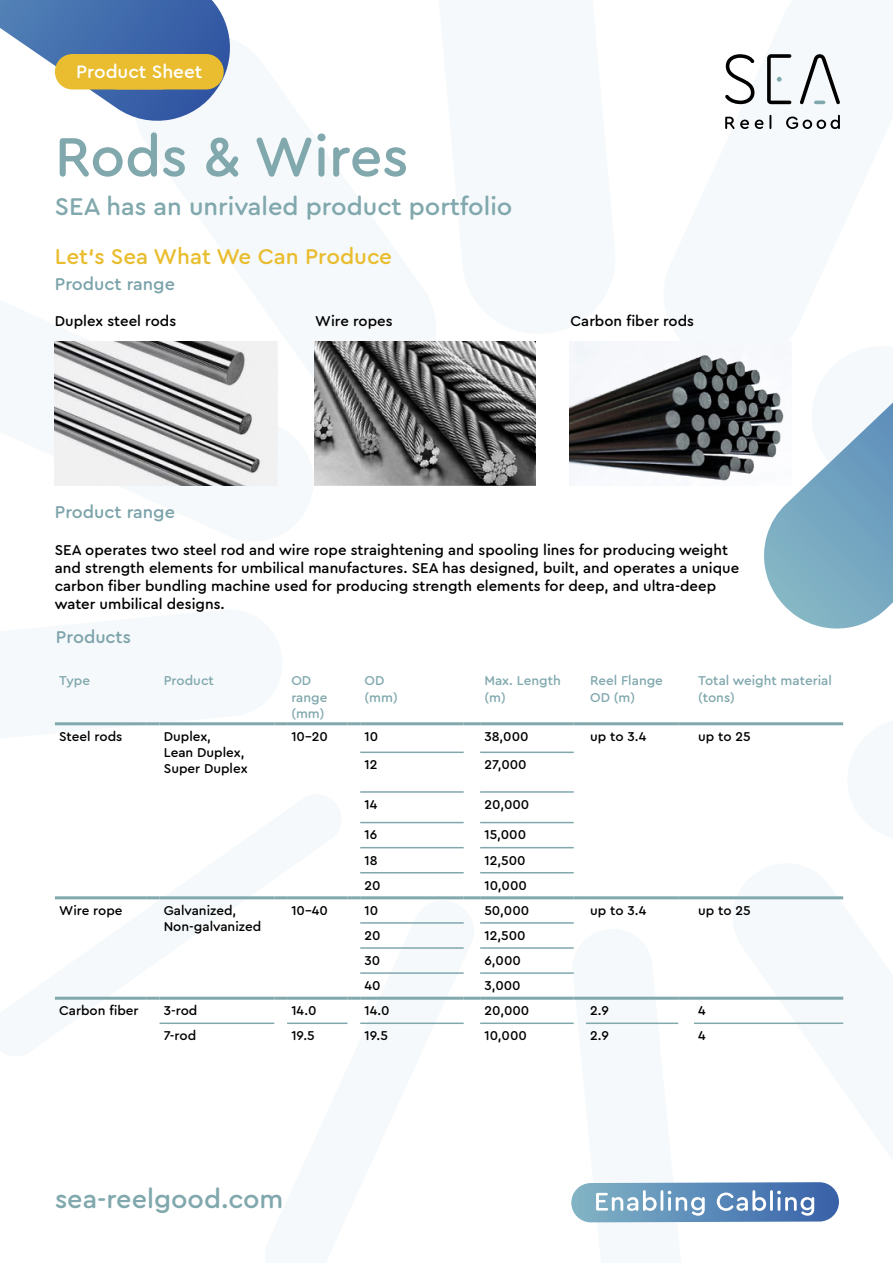
<style>
.page{position:relative;width:893px;height:1263px;background:#fff}
.page>*{position:absolute;margin:0;border:0;box-sizing:border-box;transform-origin:0 0}
.t1{font:500 57.3px "Cera Round Pro";color:#80a8ad}
.t2{font:500 27px "Cera Round Pro";color:#80a8ad}
.t3{font:500 25.5px "Cera Round Pro";color:#80a8ad}
.t4{font:500 22.5px "Cera Round Pro";color:#e9bd2f}
.t5{font:500 18.9px "Cera Round Pro";color:#fff}
.t6{font:500 18px "Cera Round Pro";color:#7ba3aa}
.t7{font:500 15px/18px "Cera Round Pro";color:#000}
.t8{font:500 13.5px/16.2px "Cera Round Pro";color:#000}
.t9{font:500 13.5px/16.2px "Cera Round Pro";color:#80a8ad}
</style>
<div class="page">
<svg style="left:342px;top:899px;width:133px;height:126px"></svg>
<svg style="left:54px;top:899px;width:288px;height:125px"></svg>
<svg style="left:764px;top:402px;width:129px;height:227px"></svg>
<svg style="left:725px;top:54px;width:29px;height:50px"></svg>
<svg style="left:767px;top:54px;width:24px;height:50px"></svg>
<svg style="left:800px;top:54px;width:40px;height:50px"></svg>
<svg style="left:725px;top:117px;width:24px;height:12px"></svg>
<svg style="left:755px;top:120px;width:8px;height:9px"></svg>
<svg style="left:769px;top:115px;width:2px;height:14px"></svg>
<svg style="left:786px;top:115px;width:54px;height:14px"></svg>
<svg style="left:0;top:0;width:230px;height:121px"></svg>
<img style="left:55px;top:341px;width:222px;height:145px">
<img style="left:569px;top:341px;width:223px;height:145px">
<img style="left:314px;top:341px;width:222px;height:145px">
<hr style="left:360px;top:751px;width:104px;height:2px;background:#80a8ad">
<hr style="left:480px;top:751px;width:94px;height:2px;background:#80a8ad">
<hr style="left:360px;top:791px;width:104px;height:2px;background:#80a8ad">
<hr style="left:480px;top:791px;width:94px;height:2px;background:#80a8ad">
<hr style="left:360px;top:822px;width:104px;height:1px;background:#80a8ad">
<hr style="left:480px;top:822px;width:94px;height:1px;background:#80a8ad">
<hr style="left:360px;top:847px;width:104px;height:1px;background:#80a8ad">
<hr style="left:480px;top:847px;width:94px;height:1px;background:#80a8ad">
<hr style="left:360px;top:872px;width:104px;height:1px;background:#80a8ad">
<hr style="left:480px;top:872px;width:94px;height:1px;background:#80a8ad">
<hr style="left:360px;top:922px;width:104px;height:2px;background:#80a8ad">
<hr style="left:480px;top:922px;width:94px;height:2px;background:#80a8ad">
<hr style="left:360px;top:947px;width:104px;height:2px;background:#80a8ad">
<hr style="left:480px;top:947px;width:94px;height:2px;background:#80a8ad">
<hr style="left:360px;top:972px;width:104px;height:2px;background:#80a8ad">
<hr style="left:480px;top:972px;width:94px;height:2px;background:#80a8ad">
<hr style="left:160px;top:1022px;width:114px;height:2px;background:#80a8ad">
<hr style="left:287px;top:1022px;width:60px;height:2px;background:#80a8ad">
<hr style="left:360px;top:1022px;width:104px;height:2px;background:#80a8ad">
<hr style="left:480px;top:1022px;width:94px;height:2px;background:#80a8ad">
<hr style="left:694px;top:1022px;width:149px;height:2px;background:#80a8ad">
<hr style="left:360px;top:896px;width:104px;height:3px;background:#80a8ad">
<hr style="left:480px;top:896px;width:94px;height:3px;background:#80a8ad">
<hr style="left:586px;top:896px;width:92px;height:3px;background:#80a8ad">
<hr style="left:694px;top:896px;width:149px;height:3px;background:#80a8ad">
<svg style="left:54px;top:722px;width:233px;height:4px"></svg>
<hr style="left:287px;top:722px;width:60px;height:3px;background:#80a8ad">
<svg style="left:347px;top:722px;width:13px;height:3px"></svg>
<hr style="left:360px;top:722px;width:104px;height:3px;background:#80a8ad">
<hr style="left:464px;top:722px;width:16px;height:3px;background:#80a8ad">
<hr style="left:480px;top:722px;width:94px;height:3px;background:#80a8ad">
<svg style="left:574px;top:722px;width:12px;height:3px"></svg>
<hr style="left:586px;top:722px;width:92px;height:3px;background:#80a8ad">
<hr style="left:678px;top:722px;width:16px;height:3px;background:#80a8ad">
<hr style="left:694px;top:722px;width:149px;height:3px;background:#80a8ad">
<hr style="left:55px;top:896px;width:91px;height:3px;background:#80a8ad">
<hr style="left:160px;top:896px;width:114px;height:3px;background:#80a8ad">
<hr style="left:287px;top:896px;width:60px;height:3px;background:#80a8ad">
<hr style="left:146px;top:896px;width:14px;height:3px;background:#80a8ad">
<svg style="left:274px;top:896px;width:13px;height:3px"></svg>
<svg style="left:347px;top:896px;width:13px;height:3px"></svg>
<hr style="left:464px;top:896px;width:16px;height:3px;background:#80a8ad">
<svg style="left:574px;top:896px;width:12px;height:3px"></svg>
<hr style="left:678px;top:896px;width:16px;height:3px;background:#80a8ad">
<hr style="left:55px;top:997px;width:91px;height:3px;background:#80a8ad">
<hr style="left:160px;top:997px;width:114px;height:3px;background:#80a8ad">
<hr style="left:287px;top:997px;width:60px;height:3px;background:#80a8ad">
<hr style="left:694px;top:997px;width:149px;height:3px;background:#80a8ad">
<hr style="left:146px;top:997px;width:14px;height:3px;background:#80a8ad">
<svg style="left:274px;top:997px;width:13px;height:3px"></svg>
<svg style="left:347px;top:997px;width:13px;height:3px"></svg>
<hr style="left:360px;top:997px;width:104px;height:3px;background:#80a8ad">
<hr style="left:464px;top:997px;width:16px;height:3px;background:#80a8ad">
<hr style="left:480px;top:997px;width:94px;height:3px;background:#80a8ad">
<svg style="left:571px;top:947px;width:268px;height:276px"></svg>
<hr style="left:678px;top:997px;width:16px;height:3px;background:#80a8ad">
<p class="t5" style="left:76px;top:59px;width:128px">Product Sheet</p>
<h1 class="t1" style="left:55px;top:117px;width:355px">Rods &amp; Wires</h1>
<h3 class="t3" style="left:55px;top:189px;width:459px">SEA has an unrivaled product portfolio</h3>
<h3 class="t4" style="left:55px;top:241px;width:339px">Let‘s Sea What We Can Produce</h3>
<p class="t6" style="left:55px;top:271px;width:122px">Product range</p>
<p class="t7" style="left:55px;top:311px;width:123px">Duplex steel rods</p>
<p class="t6" style="left:55px;top:499px;width:122px">Product range</p>
<p class="t7" style="left:315px;top:311px;width:79px">Wire ropes</p>
<p class="t7" style="left:571px;top:311px;width:125px">Carbon fiber rods</p>
<p class="t7" style="left:55px;top:540px;width:686px">SEA operates two steel rod and wire rope straightening and spooling lines for producing weight and strength elements for umbilical manufactures. SEA has designed, built, and operates a unique carbon fiber bundling machine used for producing strength elements for deep, and ultra-deep water umbilical designs.</p>
<p class="t6" style="left:56px;top:624px;width:76px">Products</p>
<p class="t9" style="left:59px;top:672px;width:32px">Type</p>
<p class="t9" style="left:164px;top:672px;width:52px">Product</p>
<p class="t9" style="left:291px;top:672px;width:38px">OD range (mm)</p>
<p class="t9" style="left:364px;top:672px;width:35px">OD (mm)</p>
<p class="t9" style="left:484px;top:672px;width:78px">Max. Length (m)</p>
<p class="t9" style="left:590px;top:672px;width:74px">Reel Flange<br>OD (m)</p>
<p class="t9" style="left:698px;top:672px;width:135px">Total weight material (tons)</p>
<p class="t8" style="left:59px;top:727px;width:65px">Steel rods</p>
<p class="t8" style="left:164px;top:727px;width:85px">Duplex,<br>Lean Duplex,<br>Super Duplex</p>
<p class="t8" style="left:291px;top:727px;width:38px">10-20</p>
<p class="t8" style="left:364px;top:727px;width:15px">10</p>
<p class="t8" style="left:484px;top:727px;width:46px">38,000</p>
<p class="t8" style="left:590px;top:727px;width:58px">up to 3.4</p>
<p class="t8" style="left:698px;top:727px;width:54px">up to 25</p>
<p class="t8" style="left:364px;top:756px;width:14px">12</p>
<p class="t8" style="left:484px;top:756px;width:44px">27,000</p>
<p class="t8" style="left:364px;top:795px;width:14px">14</p>
<p class="t8" style="left:484px;top:795px;width:46px">20,000</p>
<p class="t8" style="left:364px;top:826px;width:14px">16</p>
<p class="t8" style="left:484px;top:826px;width:43px">15,000</p>
<p class="t8" style="left:364px;top:851px;width:15px">18</p>
<p class="t8" style="left:484px;top:851px;width:43px">12,500</p>
<p class="t8" style="left:364px;top:876px;width:18px">20</p>
<p class="t8" style="left:484px;top:876px;width:44px">10,000</p>
<p class="t8" style="left:59px;top:901px;width:65px">Wire rope</p>
<p class="t8" style="left:164px;top:901px;width:99px">Galvanized,<br>Non-galvanized</p>
<p class="t8" style="left:291px;top:901px;width:38px">10-40</p>
<p class="t8" style="left:364px;top:901px;width:15px">10</p>
<p class="t8" style="left:484px;top:901px;width:46px">50,000</p>
<p class="t8" style="left:590px;top:901px;width:58px">up to 3.4</p>
<p class="t8" style="left:698px;top:901px;width:54px">up to 25</p>
<p class="t8" style="left:364px;top:926px;width:18px">20</p>
<p class="t8" style="left:484px;top:926px;width:43px">12,500</p>
<p class="t8" style="left:364px;top:951px;width:17px">30</p>
<p class="t8" style="left:484px;top:951px;width:38px">6,000</p>
<p class="t8" style="left:364px;top:977px;width:18px">40</p>
<p class="t8" style="left:484px;top:977px;width:38px">3,000</p>
<p class="t8" style="left:59px;top:1002px;width:81px">Carbon fiber</p>
<p class="t8" style="left:164px;top:1002px;width:35px">3-rod</p>
<p class="t8" style="left:291px;top:1002px;width:27px">14.0</p>
<p class="t8" style="left:364px;top:1002px;width:27px">14.0</p>
<p class="t8" style="left:484px;top:1002px;width:46px">20,000</p>
<p class="t8" style="left:590px;top:1002px;width:20px">2.9</p>
<p class="t8" style="left:698px;top:1002px;width:9px">4</p>
<p class="t8" style="left:164px;top:1027px;width:34px">7-rod</p>
<p class="t8" style="left:291px;top:1027px;width:25px">19.5</p>
<p class="t8" style="left:364px;top:1027px;width:25px">19.5</p>
<p class="t8" style="left:484px;top:1027px;width:44px">10,000</p>
<p class="t8" style="left:590px;top:1027px;width:20px">2.9</p>
<p class="t8" style="left:698px;top:1027px;width:9px">4</p>
<h2 class="t2" style="left:55px;top:1181px;width:230px">sea-reelgood.com</h2>
</div>
